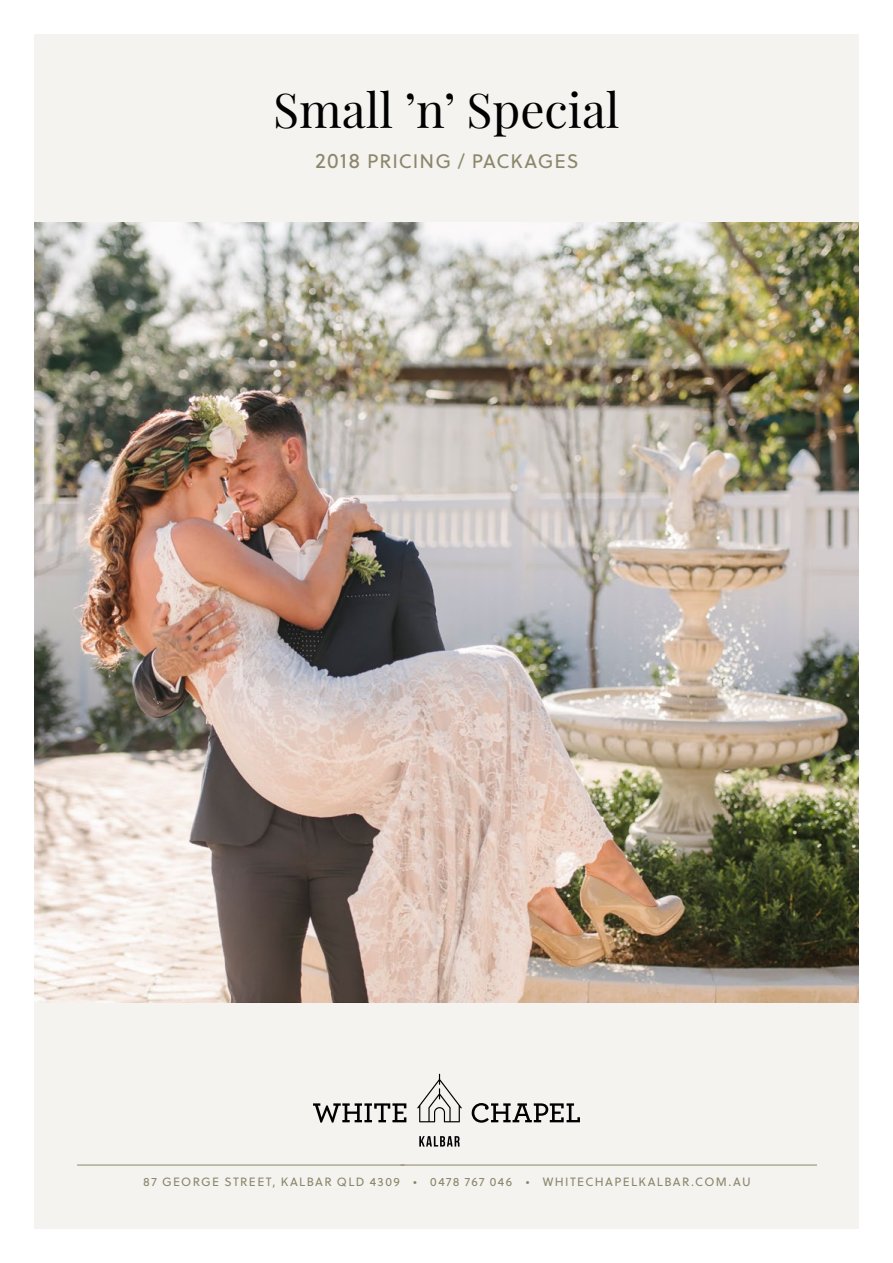
<style>
.page{position:relative;width:893px;height:1263px;background:#fff}
.page>*{position:absolute;margin:0;border:0;box-sizing:border-box;transform-origin:0 0}
.t1{font:48px "Playfair Display";color:#000}
.t2{font:19.5px "Soleil";letter-spacing:.05em;color:#8c876b}
.t3{font:12px "Soleil";letter-spacing:.115em;color:#8c876b}
.s1{font-size:21px}
</style>
<div class="page">
<div style="left:34px;top:34px;width:825px;height:1195px;background:#f4f3f0"></div>
<img style="left:34px;top:222px;width:825px;height:781px">
<hr style="left:77px;top:1165px;width:327px;height:1px;background:#8c876b">
<hr style="left:401px;top:1165px;width:416px;height:1px;background:#8c876b">
<svg style="left:313px;top:1103px;width:93px;height:19px"></svg>
<svg style="left:472px;top:1103px;width:108px;height:20px"></svg>
<svg style="left:417px;top:1074px;width:45px;height:48px"></svg>
<svg style="left:419px;top:1136px;width:41px;height:10px"></svg>
<p class="t1" style="left:273px;top:80px;width:348px">Small ’n’ Special</p>
<p class="t2" style="left:315px;top:147px;width:265px"><span class="s1">2018</span> PRICING / PACKAGES</p>
<p class="t3" style="left:143px;top:1173px;width:609px">87 GEORGE STREET, KALBAR QLD 4309 • 0478 767 046 • WHITECHAPELKALBAR.COM.AU</p>
</div>
